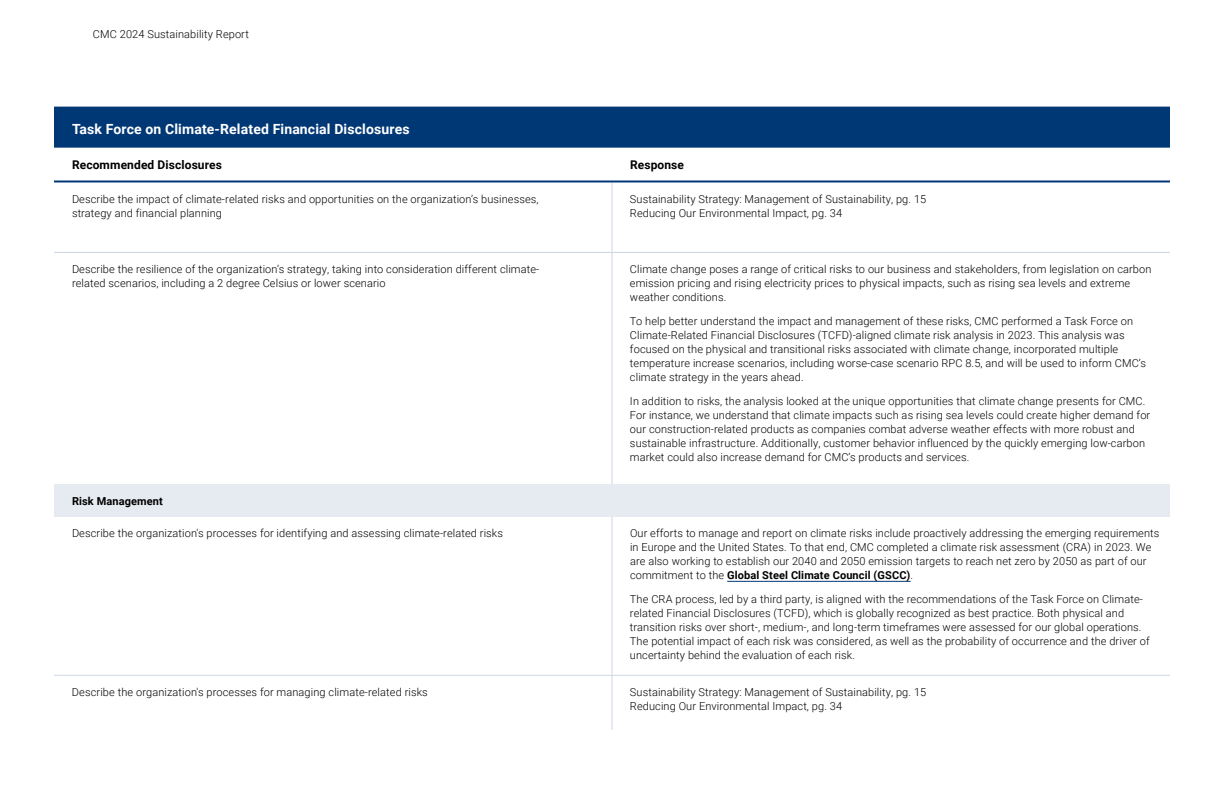
<style>
.page{position:relative;width:1224px;height:792px;background:#fff}
.page>*{position:absolute;margin:0;border:0;box-sizing:border-box;transform-origin:0 0}
.Bullets{font:700 14px "Roboto";letter-spacing:.01em;color:#fff}
.Bullets-2{font:700 12px "Roboto";letter-spacing:.01em;color:#000}
.Bullets-3{font:300 11px/14px "Roboto";letter-spacing:.01em;color:#000}
.Body{font:300 11px "Roboto";letter-spacing:.01em;color:#000}
.Bullets-4{font:700 11px "Roboto";letter-spacing:.01em;color:#000}
.s1{font-weight:700}
</style>
<div class="page">
<div style="left:54px;top:107px;width:1116px;height:41px;background:#003876"></div>
<div style="left:54px;top:484px;width:1116px;height:33px;background:#e6ebf1"></div>
<hr style="left:612px;top:182px;width:1px;height:70px;background:#ccd7e4">
<hr style="left:54px;top:252px;width:558px;height:1px;background:#ccd7e4">
<hr style="left:612px;top:252px;width:558px;height:1px;background:#ccd7e4">
<hr style="left:612px;top:253px;width:1px;height:231px;background:#ccd7e4">
<hr style="left:612px;top:517px;width:1px;height:158px;background:#ccd7e4">
<hr style="left:54px;top:675px;width:558px;height:1px;background:#ccd7e4">
<hr style="left:612px;top:675px;width:558px;height:1px;background:#ccd7e4">
<hr style="left:612px;top:676px;width:1px;height:54px;background:#ccd7e4">
<hr style="left:54px;top:180px;width:558px;height:2px;background:#003876">
<hr style="left:612px;top:180px;width:558px;height:2px;background:#003876">
<hr style="left:727px;top:581px;width:184px;height:1px;background:#003876">
<p class="Body" style="left:93px;top:26px;width:157px">CMC 2024 Sustainability Report</p>
<p class="Bullets" style="left:72px;top:120px;width:339px">Task Force on Climate-Related Financial Disclosures</p>
<p class="Bullets-2" style="left:72px;top:157px;width:152px">Recommended Disclosures</p>
<p class="Bullets-2" style="left:630px;top:157px;width:56px">Response</p>
<p class="Bullets-3" style="left:72px;top:192px;width:468px">Describe the impact of climate-related risks and opportunities on the organization’s businesses, strategy and financial planning</p>
<p class="Bullets-3" style="left:630px;top:192px;width:298px">Sustainability Strategy: Management of Sustainability, pg. 15<br>Reducing Our Environmental Impact, pg. 34</p>
<p class="Bullets-3" style="left:72px;top:262px;width:469px">Describe the resilience of the organization’s strategy, taking into consideration different climate&shy;related scenarios, including a 2 degree Celsius or lower scenario</p>
<p class="Bullets-3" style="left:630px;top:262px;width:523px">Climate change poses a range of critical risks to our business and stakeholders, from legislation on carbon emission pricing and rising electricity prices to physical impacts, such as rising sea levels and extreme weather conditions.</p>
<p class="Bullets-3" style="left:630px;top:314px;width:517px">To help better understand the impact and management of these risks, CMC performed a Task Force on Climate-Related Financial Disclosures (TCFD)-aligned climate risk analysis in 2023. This analysis was focused on the physical and transitional risks associated with climate change, incorporated multiple temperature increase scenarios, including worse-case scenario RPC 8.5, and will be used to inform CMC’s climate strategy in the years ahead.</p>
<p class="Bullets-3" style="left:630px;top:394px;width:522px">In addition to risks, the analysis looked at the unique opportunities that climate change presents for CMC.<br>For instance, we understand that climate impacts such as rising sea levels could create higher demand for our construction-related products as companies combat adverse weather effects with more robust and sustainable infrastructure. Additionally, customer behavior influenced by the quickly emerging low-carbon market could also increase demand for CMC’s products and services.</p>
<p class="Bullets-4" style="left:72px;top:493px;width:92px">Risk Management</p>
<p class="Bullets-3" style="left:72px;top:526px;width:433px">Describe the organization's processes for identifying and assessing climate-related risks</p>
<p class="Bullets-3" style="left:630px;top:526px;width:531px">Our efforts to manage and report on climate risks include proactively addressing the emerging requirements in Europe and the United States. To that end, CMC completed a climate risk assessment (CRA) in 2023. We are also working to establish our 2040 and 2050 emission targets to reach net zero by 2050 as part of our commitment to the <span class="s1">Global Steel Climate Council (GSCC)</span>.</p>
<p class="Bullets-3" style="left:630px;top:592px;width:521px">The CRA process, led by a third party, is aligned with the recommendations of the Task Force on Climate&shy;related Financial Disclosures (TCFD), which is globally recognized as best practice. Both physical and transition risks over short-, medium-, and long-term timeframes were assessed for our global operations.<br>The potential impact of each risk was considered, as well as the probability of occurrence and the driver of uncertainty behind the evaluation of each risk.</p>
<p class="Bullets-3" style="left:72px;top:685px;width:357px">Describe the organization's processes for managing climate-related risks</p>
<p class="Bullets-3" style="left:630px;top:685px;width:298px">Sustainability Strategy: Management of Sustainability, pg. 15<br>Reducing Our Environmental Impact, pg. 34</p>
</div>
